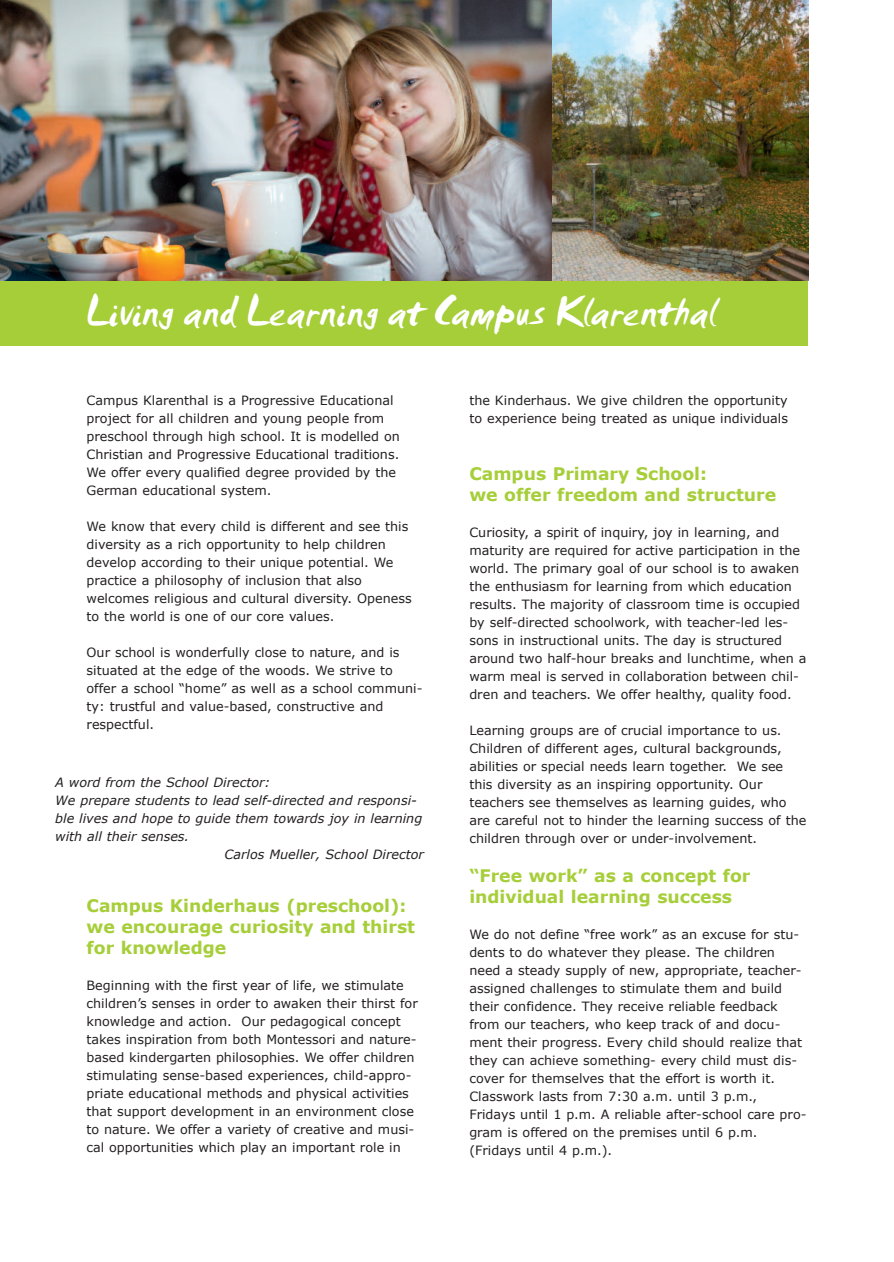
<style>
.page{position:relative;width:894px;height:1262px;background:#fff}
.page>*{position:absolute;margin:0;border:0;box-sizing:border-box;transform-origin:0 0}
.t1{font:43.5px "Smudger Plain";color:#fff}
.t2{font:700 17.25px/21px "Verdana";color:#a6ce39}
.t3{font:12.75px/18px "Verdana";color:#231f20}
.t4{font:italic 12.75px "Verdana";color:#231f20}
</style>
<div class="page">
<img style="left:0;top:0;width:553px;height:281px">
<div style="left:0;top:281px;width:808px;height:64px;background:#a6ce39"></div>
<img style="left:553px;top:0;width:255px;height:281px">
<h1 class="t1" style="left:85px;top:295px;width:632px">Living and Learning at Campus Klarenthal</h1>
<p class="t3" style="left:87px;top:390px;width:315px">Campus Klarenthal is a Progressive Educational project for all children and young people from preschool through high school. It is modelled on Christian and Progressive Educational traditions.<br>We offer every qualified degree provided by the German educational system.</p>
<p class="t3" style="left:87px;top:516px;width:327px">We know that every child is different and see this diversity as a rich opportunity to help children develop according to their unique potential. We practice a philosophy of inclusion that also welcomes religious and cultural diversity. Openess to the world is one of our core values.</p>
<p class="t3" style="left:87px;top:642px;width:337px">Our school is wonderfully close to nature, and is situated at the edge of the woods. We strive to offer a school “home” as well as a school communi&shy;ty: trustful and value-based, constructive and respectful.</p>
<p class="t4" style="left:55px;top:774px;width:217px">A word from the School Director:</p>
<p class="t4" style="left:55px;top:792px;width:363px">We prepare students to lead self-directed and responsi-</p>
<p class="t4" style="left:55px;top:810px;width:368px">ble lives and hope to guide them towards joy in learning</p>
<p class="t4" style="left:55px;top:828px;width:135px">with all their senses.</p>
<p class="t4" style="left:225px;top:846px;width:201px">Carlos Mueller, School Director</p>
<h2 class="t2" style="left:87px;top:894px;width:330px">Campus Kinderhaus (preschool): we encourage curiosity and thirst for knowledge</h2>
<p class="t3" style="left:86px;top:975px;width:333px">Beginning with the first year of life, we stimulate children’s senses in order to awaken their thirst for knowledge and action. Our pedagogical concept takes inspiration from both Montessori and nature&shy;based kindergarten philosophies. We offer children stimulating sense-based experiences, child-appro&shy;priate educational methods and physical activities that support development in an environment close to nature. We offer a variety of creative and musi&shy;cal opportunities which play an important role in</p>
<p class="t3" style="left:469px;top:390px;width:320px">the Kinderhaus. We give children the opportunity to experience being treated as unique individuals</p>
<h2 class="t2" style="left:469px;top:462px;width:308px">Campus Primary School:<br>we offer freedom and structure</h2>
<p class="t3" style="left:469px;top:522px;width:338px">Curiosity, a spirit of inquiry, joy in learning, and maturity are required for active participation in the world. The primary goal of our school is to awaken the enthusiasm for learning from which education results. The majority of classroom time is occupied by self-directed schoolwork, with teacher-led les&shy;sons in instructional units. The day is structured around two half-hour breaks and lunchtime, when a warm meal is served in collaboration between chil&shy;dren and teachers. We offer healthy, quality food.</p>
<p class="t3" style="left:469px;top:720px;width:338px">Learning groups are of crucial importance to us.<br>Children of different ages, cultural backgrounds, abilities or special needs learn together. We see this diversity as an inspiring opportunity. Our teachers see themselves as learning guides, who are careful not to hinder the learning success of the children through over or under-involvement.</p>
<h2 class="t2" style="left:469px;top:864px;width:283px">“Free work” as a concept for individual learning success</h2>
<p class="t3" style="left:469px;top:924px;width:339px">We do not define “free work” as an excuse for stu&shy;dents to do whatever they please. The children need a steady supply of new, appropriate, teacher&shy;assigned challenges to stimulate them and build their confidence. They receive reliable feedback from our teachers, who keep track of and docu&shy;ment their progress. Every child should realize that they can achieve something- every child must dis&shy;cover for themselves that the effort is worth it.<br>Classwork lasts from 7:30 a.m. until 3 p.m.,<br>Fridays until 1 p.m. A reliable after-school care pro&shy;gram is offered on the premises until 6 p.m. (Fridays until 4 p.m.).</p>
</div>
